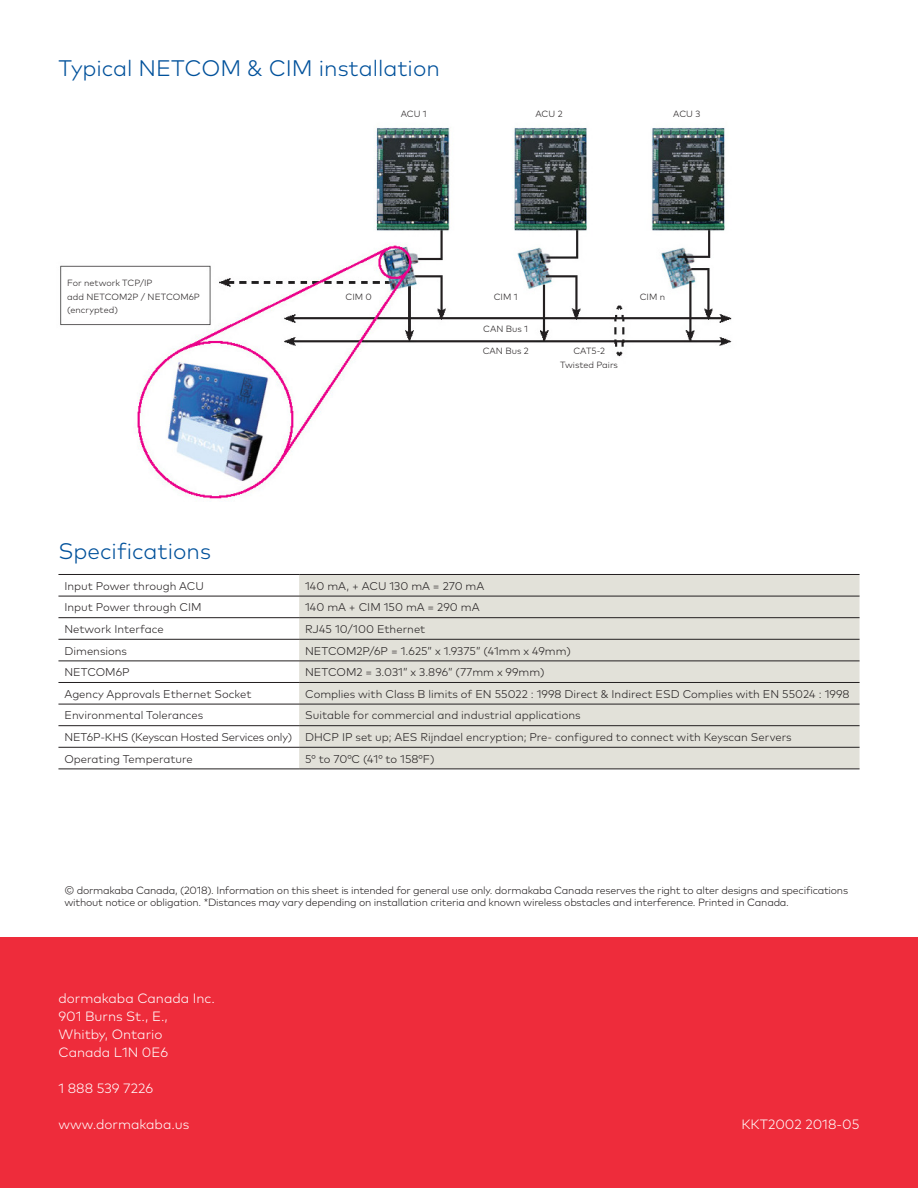
<style>
.page{position:relative;width:918px;height:1188px;background:#fff}
.page>*{position:absolute;margin:0;border:0;box-sizing:border-box;transform-origin:0 0}
.Descriptor_light_bla{font:300 22.5px "Mark Pro";color:#01519b}
.Descriptor_bold_ligh{font:300 13.5px/18px "Mark Pro";color:#fff}
.Tab_Head_center_ligh{font:300 11.25px "Mark Pro";color:#231f20}
.Tab_Head_center_ligh-2{font:300 11.25px "Mark Pro";letter-spacing:-.02em;color:#231f20}
.Tab_Head_center_ligh-3{font:300 10.5px/12.6px "Mark Pro";letter-spacing:-.02em;color:#231f20}
.Descriptor_light_bla-2{font:300 9px/13.5px "Mark Pro";color:#231f20}
</style>
<div class="page">
<div style="left:0;top:937px;width:918px;height:251px;background:#ee2c3b"></div>
<div style="left:299px;top:575px;width:561px;height:194px;background:#e2e1d9"></div>
<hr style="left:58px;top:574px;width:241px;height:1px;background:#231f20">
<hr style="left:299px;top:574px;width:561px;height:1px;background:#231f20">
<hr style="left:58px;top:596px;width:241px;height:1px;background:#231f20">
<hr style="left:299px;top:596px;width:561px;height:1px;background:#231f20">
<hr style="left:58px;top:617px;width:241px;height:1px;background:#231f20">
<hr style="left:299px;top:617px;width:561px;height:1px;background:#231f20">
<hr style="left:58px;top:639px;width:241px;height:1px;background:#231f20">
<hr style="left:299px;top:639px;width:561px;height:1px;background:#231f20">
<hr style="left:58px;top:661px;width:241px;height:1px;background:#231f20">
<hr style="left:299px;top:661px;width:561px;height:1px;background:#231f20">
<hr style="left:58px;top:682px;width:241px;height:1px;background:#231f20">
<hr style="left:299px;top:682px;width:561px;height:1px;background:#231f20">
<hr style="left:58px;top:704px;width:241px;height:1px;background:#231f20">
<hr style="left:299px;top:704px;width:561px;height:1px;background:#231f20">
<hr style="left:58px;top:725px;width:241px;height:1px;background:#231f20">
<hr style="left:299px;top:725px;width:561px;height:1px;background:#231f20">
<hr style="left:58px;top:747px;width:241px;height:1px;background:#231f20">
<hr style="left:299px;top:747px;width:561px;height:1px;background:#231f20">
<hr style="left:58px;top:769px;width:241px;height:1px;background:#231f20">
<hr style="left:299px;top:769px;width:561px;height:1px;background:#231f20">
<img style="left:60px;top:127px;width:672px;height:373px">
<p class="Descriptor_light_bla" style="left:58px;top:51px;width:383px">Typical NETCOM &amp; CIM installation</p>
<p class="Descriptor_light_bla-2" style="left:67px;top:276px;width:87px">For network TCP/IP</p>
<p class="Descriptor_light_bla-2" style="left:67px;top:289px;width:134px">add NETCOM2P / NETCOM6P (encrypted)</p>
<p class="Descriptor_light_bla" style="left:58px;top:534px;width:154px">Specifications</p>
<p class="Descriptor_light_bla-2" style="left:401px;top:106px;width:28px">ACU 1</p>
<p class="Descriptor_light_bla-2" style="left:535px;top:106px;width:29px">ACU 2</p>
<p class="Descriptor_light_bla-2" style="left:673px;top:106px;width:29px">ACU 3</p>
<p class="Descriptor_light_bla-2" style="left:345px;top:289px;width:28px">CIM 0</p>
<p class="Descriptor_light_bla-2" style="left:494px;top:289px;width:25px">CIM 1</p>
<p class="Descriptor_light_bla-2" style="left:640px;top:289px;width:27px">CIM n</p>
<p class="Descriptor_light_bla-2" style="left:483px;top:321px;width:46px">CAN Bus 1</p>
<p class="Descriptor_light_bla-2" style="left:483px;top:343px;width:47px">CAN Bus 2</p>
<p class="Descriptor_light_bla-2" style="left:573px;top:343px;width:33px">CAT5-2</p>
<p class="Descriptor_light_bla-2" style="left:560px;top:357px;width:59px">Twisted Pairs</p>
<p class="Tab_Head_center_ligh" style="left:64px;top:577px;width:141px">Input Power through ACU</p>
<p class="Tab_Head_center_ligh" style="left:305px;top:577px;width:181px">140 mA, + ACU 130 mA = 270 mA</p>
<p class="Tab_Head_center_ligh" style="left:64px;top:599px;width:139px">Input Power through CIM</p>
<p class="Tab_Head_center_ligh" style="left:305px;top:599px;width:176px">140 mA + CIM 150 mA = 290 mA</p>
<p class="Tab_Head_center_ligh" style="left:64px;top:621px;width:101px">Network Interface</p>
<p class="Tab_Head_center_ligh" style="left:305px;top:621px;width:122px">RJ45 10/100 Ethernet</p>
<p class="Tab_Head_center_ligh" style="left:64px;top:642px;width:64px">Dimensions</p>
<p class="Tab_Head_center_ligh" style="left:305px;top:642px;width:267px">NETCOM2P/6P = 1.625” x 1.9375” (41mm x 49mm)</p>
<p class="Tab_Head_center_ligh" style="left:64px;top:664px;width:67px">NETCOM6P</p>
<p class="Tab_Head_center_ligh" style="left:305px;top:664px;width:241px">NETCOM2 = 3.031” x 3.896” (77mm x 99mm)</p>
<p class="Tab_Head_center_ligh" style="left:64px;top:685px;width:189px">Agency Approvals Ethernet Socket</p>
<p class="Tab_Head_center_ligh" style="left:305px;top:685px;width:546px">Complies with Class B limits of EN 55022 : 1998 Direct &amp; Indirect ESD Complies with EN 55024 : 1998</p>
<p class="Tab_Head_center_ligh" style="left:64px;top:707px;width:140px">Environmental Tolerances</p>
<p class="Tab_Head_center_ligh" style="left:305px;top:707px;width:277px">Suitable for commercial and industrial applications</p>
<p class="Tab_Head_center_ligh-2" style="left:64px;top:729px;width:229px">NET6P-KHS (Keyscan Hosted Services only)</p>
<p class="Tab_Head_center_ligh" style="left:305px;top:729px;width:488px">DHCP IP set up; AES Rijndael encryption; Pre- configured to connect with Keyscan Servers</p>
<p class="Tab_Head_center_ligh" style="left:64px;top:750px;width:130px">Operating Temperature</p>
<p class="Tab_Head_center_ligh" style="left:305px;top:750px;width:131px">5° to 70°C (41° to 158°F)</p>
<p class="Tab_Head_center_ligh-3" style="left:64px;top:883px;width:785px">© dormakaba Canada, (2018). Information on this sheet is intended for general use only. dormakaba Canada reserves the right to alter designs and specifications without notice or obligation. *Distances may vary depending on installation criteria and known wireless obstacles and interference. Printed in Canada.</p>
<p class="Descriptor_bold_ligh" style="left:58px;top:988px;width:158px">dormakaba Canada Inc.</p>
<p class="Descriptor_bold_ligh" style="left:58px;top:1006px;width:111px">901 Burns St., E.,<br>Whitby, Ontario</p>
<p class="Descriptor_bold_ligh" style="left:58px;top:1042px;width:111px">Canada L1N 0E6</p>
<p class="Descriptor_bold_ligh" style="left:58px;top:1078px;width:96px">1 888 539 7226</p>
<p class="Descriptor_bold_ligh" style="left:58px;top:1114px;width:132px">www.dormakaba.us</p>
<p class="Descriptor_bold_ligh" style="left:741px;top:1114px;width:120px">KKT2002 2018-05</p>
</div>
